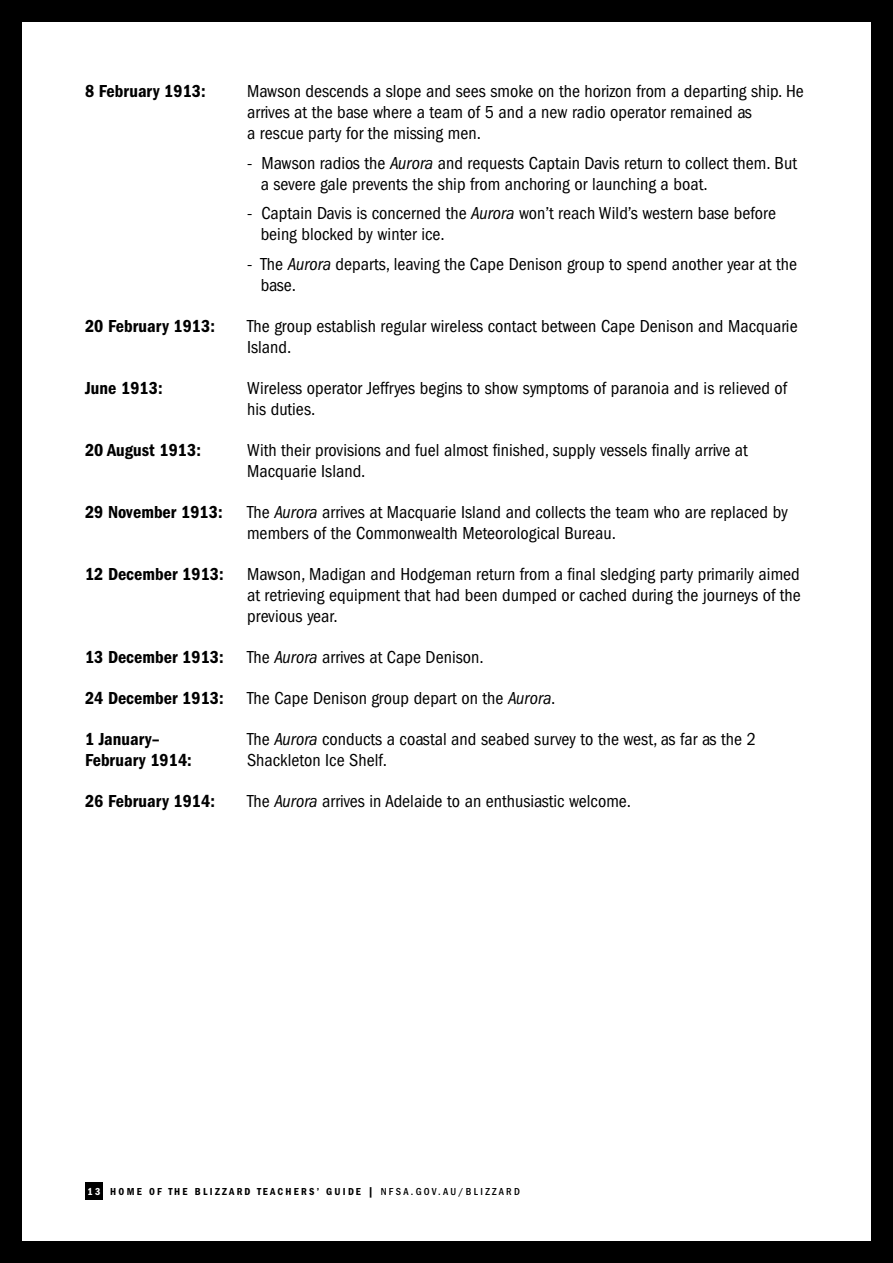
<style>
.page{position:relative;width:893px;height:1263px;background:#fff}
.page>*{position:absolute;margin:0;border:0;box-sizing:border-box;transform-origin:0 0}
.t1{font:condensed 18px/21px "Franklin Gothic LT Pro";color:#000}
.t2{font:18px "Franklin Gothic LT Pro Cn Dm";color:#000}
.t3{font:10.5px "Franklin Gothic LT Pro Cn Dm";letter-spacing:.22em;color:#000}
.s1{font-style:italic}
.s2{color:#fff}
.s3{font-family:"Franklin Gothic LT Pro";font-weight:500;font-stretch:condensed}
</style>
<div class="page">
<div style="left:85px;top:1182px;width:18px;height:18px;background:#000"></div>
<div style="left:0;top:0;width:21px;height:1263px;background:#000"></div>
<div style="left:872px;top:0;width:21px;height:1263px;background:#000"></div>
<div style="left:0;top:0;width:893px;height:21px;background:#000"></div>
<div style="left:0;top:1242px;width:893px;height:21px;background:#000"></div>
<p class="t2" style="left:85px;top:81px;width:122px">8 February 1913:</p>
<p class="t1" style="left:247px;top:81px;width:558px">Mawson descends a slope and sees smoke on the horizon from a departing ship. He arrives at the base where a team of 5 and a new radio operator remained as<br>a rescue party for the missing men.</p>
<p class="t1" style="left:261px;top:153px;width:538px;text-indent:-14px">- Mawson radios the <span class="s1">Aurora</span> and requests Captain Davis return to collect them. But a severe gale prevents the ship from anchoring or launching a boat.</p>
<p class="t1" style="left:261px;top:203px;width:517px;text-indent:-14px">- Captain Davis is concerned the <span class="s1">Aurora</span> won’t reach Wild’s western base before being blocked by winter ice.</p>
<p class="t1" style="left:261px;top:254px;width:538px;text-indent:-14px">- The <span class="s1">Aurora</span> departs, leaving the Cape Denison group to spend another year at the base.</p>
<p class="t2" style="left:85px;top:316px;width:131px">20 February 1913:</p>
<p class="t1" style="left:247px;top:316px;width:552px">The group establish regular wireless contact between Cape Denison and Macquarie<br>Island.</p>
<p class="t2" style="left:85px;top:378px;width:79px">June 1913:</p>
<p class="t1" style="left:247px;top:378px;width:542px">Wireless operator Jeffryes begins to show symptoms of paranoia and is relieved of his duties.</p>
<p class="t2" style="left:85px;top:440px;width:117px">20 August 1913:</p>
<p class="t1" style="left:247px;top:440px;width:502px">With their provisions and fuel almost finished, supply vessels finally arrive at<br>Macquarie Island.</p>
<p class="t2" style="left:85px;top:502px;width:139px">29 November 1913:</p>
<p class="t1" style="left:247px;top:502px;width:542px">The <span class="s1">Aurora</span> arrives at Macquarie Island and collects the team who are replaced by members of the Commonwealth Meteorological Bureau.</p>
<p class="t2" style="left:85px;top:564px;width:140px">12 December 1913:</p>
<p class="t1" style="left:247px;top:564px;width:555px;text-align:justify">Mawson, Madigan and Hodgeman return from a final sledging party primarily aimed at retrieving equipment that had been dumped or cached during the journeys of the previous year.</p>
<p class="t2" style="left:85px;top:647px;width:140px">13 December 1913:</p>
<p class="t1" style="left:247px;top:647px;width:238px">The <span class="s1">Aurora</span> arrives at Cape Denison.</p>
<p class="t2" style="left:85px;top:688px;width:140px">24 December 1913:</p>
<p class="t1" style="left:247px;top:688px;width:310px">The Cape Denison group depart on the <span class="s1">Aurora</span>.</p>
<p class="t2" style="left:85px;top:729px;width:76px">1 January–</p>
<p class="t1" style="left:247px;top:729px;width:510px">The <span class="s1">Aurora</span> conducts a coastal and seabed survey to the west, as far as the 2</p>
<p class="t2" style="left:85px;top:750px;width:108px">February 1914:</p>
<p class="t1" style="left:247px;top:750px;width:142px">Shackleton Ice Shelf.</p>
<p class="t2" style="left:85px;top:791px;width:131px">26 February 1914:</p>
<p class="t1" style="left:247px;top:791px;width:386px">The <span class="s1">Aurora</span> arrives in Adelaide to an enthusiastic welcome.</p>
<p class="t3" style="left:87px;top:1185px;width:434px"><span class="s2">13</span> HOME OF THE BLIZZARD TEACHERS’ GUIDE | <span class="s3">NFSA.GOV.AU/BLIZZARD</span></p>
</div>
